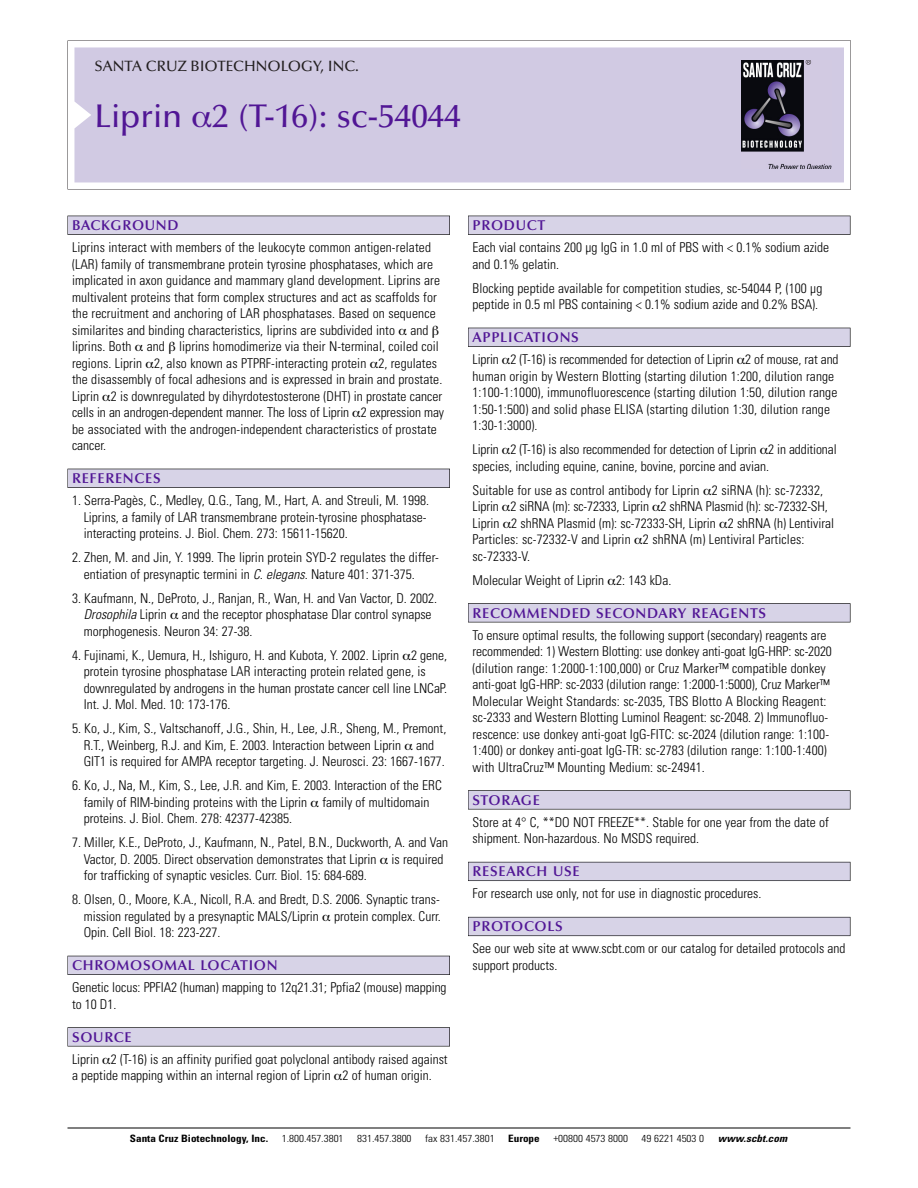
<style>
.page{position:relative;width:918px;height:1188px;background:#fff}
.page>*{position:absolute;margin:0;border:0;box-sizing:border-box;transform-origin:0 0}
.t1{font:500 33px "Optima";color:#511695}
.t2{font:500 15px "Optima";color:#231f20}
.t3{font:600 14.25px "Optima";letter-spacing:.05em;color:#511695}
.t4{font:300 condensed 13.5px/16.5px "Univers";color:#000}
.t5{font:300 condensed 10.2px "Univers";color:#000;scale:1.1 1}
.t6{font:700 condensed 10.2px "Univers";color:#000;scale:1.1 1}
.t7{font:italic 700 condensed 10.2px "Univers";letter-spacing:.005em;color:#000;scale:1.1 1}
.s1{font-style:italic}
</style>
<div class="page">
<svg style="left:68px;top:40px;width:783px;height:149px"></svg>
<div style="left:74px;top:47px;width:770px;height:135px;background:#d1cae3"></div>
<img style="left:741px;top:60px;width:90px;height:108px">
<div style="left:68px;top:216px;width:382px;height:19px;background:#525155"></div>
<div style="left:68px;top:216px;width:381px;height:18px;background:#d7d3e7"></div>
<div style="left:68px;top:469px;width:382px;height:19px;background:#515055"></div>
<div style="left:68px;top:469px;width:381px;height:18px;background:#d7d3e7"></div>
<div style="left:68px;top:956px;width:382px;height:19px;background:#525158"></div>
<div style="left:68px;top:956px;width:381px;height:18px;background:#d7d3e7"></div>
<div style="left:68px;top:1027px;width:382px;height:19px;background:#575759"></div>
<div style="left:68px;top:1028px;width:381px;height:18px;background:#d7d3e7"></div>
<div style="left:468px;top:216px;width:382px;height:19px;background:#525155"></div>
<div style="left:468px;top:216px;width:382px;height:18px;background:#d7d3e7"></div>
<div style="left:468px;top:328px;width:382px;height:19px;background:#515055"></div>
<div style="left:468px;top:328px;width:382px;height:18px;background:#d7d3e7"></div>
<div style="left:468px;top:603px;width:382px;height:19px;background:#545357"></div>
<div style="left:468px;top:604px;width:382px;height:18px;background:#d7d3e7"></div>
<div style="left:468px;top:790px;width:382px;height:19px;background:#575759"></div>
<div style="left:468px;top:791px;width:382px;height:18px;background:#d7d3e7"></div>
<div style="left:468px;top:862px;width:382px;height:19px;background:#5b5a62"></div>
<div style="left:468px;top:862px;width:382px;height:18px;background:#d7d3e7"></div>
<div style="left:468px;top:917px;width:382px;height:19px;background:#66646e"></div>
<div style="left:468px;top:917px;width:382px;height:18px;background:#d7d3e7"></div>
<hr style="left:68px;top:1128px;width:782px;height:1px;background:#000">
<svg style="left:193px;top:112px;width:18px;height:16px"></svg>
<p class="t2" style="left:94px;top:61px;width:266px">SANTA CRUZ BIOTECHNOLOGY, INC.</p>
<h1 class="t1" style="left:94px;top:103px;width:368px">Liprin 2 (T-16): sc-54044</h1>
<p class="t3" style="left:72px;top:219px;width:108px">BACKGROUND</p>
<p class="t4" style="left:72px;top:240px;width:374px">Liprins interact with members of the leukocyte common antigen-related (LAR) family of transmembrane protein tyrosine phosphatases, which are implicated in axon guidance and mammary gland development. Liprins are multivalent proteins that form complex structures and act as scaffolds for the recruitment and anchoring of LAR phosphatases. Based on sequence similarites and binding characteristics, liprins are subdivided into and liprins. Both and liprins homodimerize via their N-terminal, coiled coil regions. Liprin 2, also known as PTPRF-interacting protein 2, regulates the disassembly of focal adhesions and is expressed in brain and prostate.<br>Liprin 2 is downregulated by dihyrdotestosterone (DHT) in prostate cancer cells in an androgen-dependent manner. The loss of Liprin 2 expression may be associated with the androgen-independent characteristics of prostate cancer.</p>
<p class="t3" style="left:72px;top:473px;width:90px">REFERENCES</p>
<p class="t4" style="left:84px;top:493px;width:347px;text-indent:-12px">1. Serra-Pagès, C., Medley, Q.G., Tang, M., Hart, A. and Streuli, M. 1998.<br>Liprins, a family of LAR transmembrane protein-tyrosine phosphatase&shy;interacting proteins. J. Biol. Chem. 273: 15611-15620.</p>
<p class="t4" style="left:84px;top:550px;width:357px;text-indent:-12px">2. Zhen, M. and Jin, Y. 1999. The liprin protein SYD-2 regulates the differ&shy;entiation of presynaptic termini in <span class="s1">C. elegans</span>. Nature 401: 371-375.</p>
<p class="t4" style="left:84px;top:591px;width:355px;text-indent:-12px">3. Kaufmann, N., DeProto, J., Ranjan, R., Wan, H. and Van Vactor, D. 2002.<br><span class="s1">Drosophila</span> Liprin and the receptor phosphatase Dlar control synapse morphogenesis. Neuron 34: 27-38.</p>
<p class="t4" style="left:84px;top:648px;width:365px;text-indent:-12px">4. Fujinami, K., Uemura, H., Ishiguro, H. and Kubota, Y. 2002. Liprin 2 gene, protein tyrosine phosphatase LAR interacting protein related gene, is downregulated by androgens in the human prostate cancer cell line LNCaP.<br>Int. J. Mol. Med. 10: 173-176.</p>
<p class="t4" style="left:84px;top:721px;width:364px;text-indent:-12px">5. Ko, J., Kim, S., Valtschanoff, J.G., Shin, H., Lee, J.R., Sheng, M., Premont,<br>R.T., Weinberg, R.J. and Kim, E. 2003. Interaction between Liprin and<br>GIT1 is required for AMPA receptor targeting. J. Neurosci. 23: 1667-1677.</p>
<p class="t4" style="left:84px;top:778px;width:360px;text-indent:-12px">6. Ko, J., Na, M., Kim, S., Lee, J.R. and Kim, E. 2003. Interaction of the ERC family of RIM-binding proteins with the Liprin family of multidomain proteins. J. Biol. Chem. 278: 42377-42385.</p>
<p class="t4" style="left:84px;top:835px;width:366px;text-indent:-12px">7. Miller, K.E., DeProto, J., Kaufmann, N., Patel, B.N., Duckworth, A. and Van<br>Vactor, D. 2005. Direct observation demonstrates that Liprin is required for trafficking of synaptic vesicles. Curr. Biol. 15: 684-689.</p>
<p class="t4" style="left:84px;top:892px;width:359px;text-align:justify;text-indent:-12px">8. Olsen, O., Moore, K.A., Nicoll, R.A. and Bredt, D.S. 2006. Synaptic trans&shy;mission regulated by a presynaptic MALS/Liprin protein complex. Curr.<br>Opin. Cell Biol. 18: 223-227.</p>
<p class="t3" style="left:72px;top:960px;width:207px">CHROMOSOMAL LOCATION</p>
<p class="t4" style="left:72px;top:980px;width:376px">Genetic locus: PPFIA2 (human) mapping to 12q21.31; Ppfia2 (mouse) mapping to 10 D1.</p>
<p class="t3" style="left:72px;top:1031px;width:61px">SOURCE</p>
<p class="t4" style="left:72px;top:1052px;width:377px">Liprin 2 (T-16) is an affinity purified goat polyclonal antibody raised against a peptide mapping within an internal region of Liprin 2 of human origin.</p>
<p class="t3" style="left:473px;top:219px;width:74px">PRODUCT</p>
<p class="t4" style="left:473px;top:240px;width:358px">Each vial contains 200 µg IgG in 1.0 ml of PBS with &lt; 0.1% sodium azide and 0.1% gelatin.</p>
<p class="t4" style="left:473px;top:281px;width:351px">Blocking peptide available for competition studies, sc-54044 P, (100 µg peptide in 0.5 ml PBS containing &lt; 0.1% sodium azide and 0.2% BSA).</p>
<p class="t3" style="left:473px;top:332px;width:108px">APPLICATIONS</p>
<p class="t4" style="left:473px;top:352px;width:368px">Liprin 2 (T-16) is recommended for detection of Liprin 2 of mouse, rat and human origin by Western Blotting (starting dilution 1:200, dilution range 1:100-1:1000), immunofluorescence (starting dilution 1:50, dilution range 1:50-1:500) and solid phase ELISA (starting dilution 1:30, dilution range 1:30-1:3000).</p>
<p class="t4" style="left:473px;top:442px;width:366px">Liprin 2 (T-16) is also recommended for detection of Liprin 2 in additional species, including equine, canine, bovine, porcine and avian.</p>
<p class="t4" style="left:473px;top:483px;width:363px">Suitable for use as control antibody for Liprin 2 siRNA (h): sc-72332, Liprin 2 siRNA (m): sc-72333, Liprin 2 shRNA Plasmid (h): sc-72332-SH, Liprin 2 shRNA Plasmid (m): sc-72333-SH, Liprin 2 shRNA (h) Lentiviral Particles: sc-72332-V and Liprin 2 shRNA (m) Lentiviral Particles: sc-72333-V.</p>
<p class="t4" style="left:473px;top:573px;width:200px">Molecular Weight of Liprin 2: 143 kDa.</p>
<p class="t3" style="left:473px;top:607px;width:295px">RECOMMENDED SECONDARY REAGENTS</p>
<p class="t4" style="left:473px;top:628px;width:361px">To ensure optimal results, the following support (secondary) reagents are recommended: 1) Western Blotting: use donkey anti-goat IgG-HRP: sc-2020 (dilution range: 1:2000-1:100,000) or Cruz Marker™ compatible donkey anti-goat IgG-HRP: sc-2033 (dilution range: 1:2000-1:5000), Cruz Marker™ Molecular Weight Standards: sc-2035, TBS Blotto A Blocking Reagent: sc-2333 and Western Blotting Luminol Reagent: sc-2048. 2) Immunofluo&shy;rescence: use donkey anti-goat IgG-FITC: sc-2024 (dilution range: 1:100- 1:400) or donkey anti-goat IgG-TR: sc-2783 (dilution range: 1:100-1:400) with UltraCruz™ Mounting Medium: sc-24941.</p>
<p class="t3" style="left:473px;top:794px;width:69px">STORAGE</p>
<p class="t4" style="left:473px;top:815px;width:358px">Store at 4° C, **DO NOT FREEZE**. Stable for one year from the date of shipment. Non-hazardous. No MSDS required.</p>
<p class="t3" style="left:473px;top:866px;width:109px">RESEARCH USE</p>
<p class="t4" style="left:473px;top:886px;width:290px">For research use only, not for use in diagnostic procedures.</p>
<p class="t3" style="left:473px;top:921px;width:92px">PROTOCOLS</p>
<p class="t4" style="left:473px;top:941px;width:375px">See our web site at www.scbt.com or our catalog for detailed protocols and support products.</p>
<p class="t6" style="left:130px;top:1135px;width:127px">Santa Cruz Biotechnology, Inc.</p>
<p class="t5" style="left:282px;top:1135px;width:58px">1.800.457.3801</p>
<p class="t5" style="left:357px;top:1135px;width:51px">831.457.3800</p>
<p class="t5" style="left:425px;top:1135px;width:65px">fax 831.457.3801</p>
<p class="t6" style="left:508px;top:1135px;width:30px">Europe</p>
<p class="t5" style="left:553px;top:1135px;width:69px">+00800 4573 8000</p>
<p class="t5" style="left:642px;top:1135px;width:58px">49 6221 4503 0</p>
<p class="t7" style="left:718px;top:1135px;width:64px">www.scbt.com</p>
</div>
